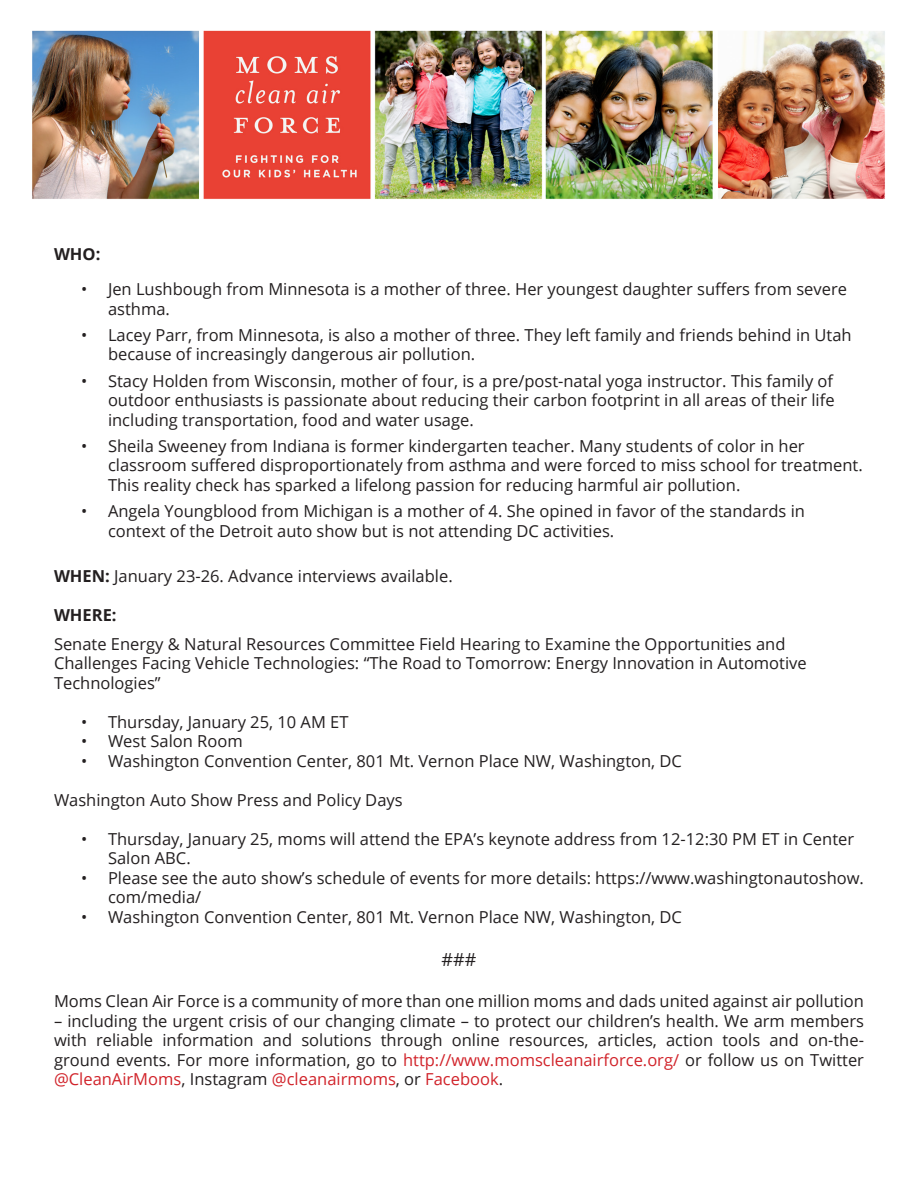
<style>
.page{position:relative;width:918px;height:1188px;background:#fff}
.page>*{position:absolute;margin:0;border:0;box-sizing:border-box;transform-origin:0 0}
.t1{font:18px "Open Sans";color:#231f20}
.t2{font:16.5px/19.5px "Open Sans";color:#231f20}
.t3{font:700 16.5px "Open Sans";color:#231f20}
.s1{font-weight:700}
.s2{color:#d1232a}
</style>
<div class="page">
<img style="left:32px;top:30px;width:853px;height:169px">
<p class="t3" style="left:54px;top:242px;width:48px">WHO:</p>
<p class="t2" style="left:108px;top:279px;width:741px;text-indent:-27px">• Jen Lushbough from Minnesota is a mother of three. Her youngest daughter suffers from severe asthma.</p>
<p class="t2" style="left:108px;top:325px;width:745px;text-indent:-27px">• Lacey Parr, from Minnesota, is also a mother of three. They left family and friends behind in Utah because of increasingly dangerous air pollution.</p>
<p class="t2" style="left:108px;top:371px;width:728px;text-align:justify;text-indent:-27px">• Stacy Holden from Wisconsin, mother of four, is a pre/post-natal yoga instructor. This family of outdoor enthusiasts is passionate about reducing their carbon footprint in all areas of their life including transportation, food and water usage.</p>
<p class="t2" style="left:108px;top:436px;width:756px;text-indent:-27px">• Sheila Sweeney from Indiana is former kindergarten teacher. Many students of color in her classroom suffered disproportionately from asthma and were forced to miss school for treatment.<br>This reality check has sparked a lifelong passion for reducing harmful air pollution.</p>
<p class="t2" style="left:108px;top:501px;width:699px;text-indent:-27px">• Angela Youngblood from Michigan is a mother of 4. She opined in favor of the standards in context of the Detroit auto show but is not attending DC activities.</p>
<p class="t2" style="left:54px;top:566px;width:400px"><span class="s1">WHEN:</span> January 23-26. Advance interviews available.</p>
<p class="t3" style="left:54px;top:604px;width:64px">WHERE:</p>
<p class="t2" style="left:54px;top:634px;width:754px">Senate Energy &amp; Natural Resources Committee Field Hearing to Examine the Opportunities and<br>Challenges Facing Vehicle Technologies: “The Road to Tomorrow: Energy Innovation in Automotive<br>Technologies”</p>
<p class="t2" style="left:81px;top:712px;width:269px">• Thursday, January 25, 10 AM ET</p>
<p class="t2" style="left:81px;top:731px;width:163px">• West Salon Room</p>
<p class="t2" style="left:81px;top:751px;width:603px">• Washington Convention Center, 801 Mt. Vernon Place NW, Washington, DC</p>
<p class="t2" style="left:54px;top:790px;width:350px">Washington Auto Show Press and Policy Days</p>
<p class="t2" style="left:108px;top:829px;width:748px;text-indent:-27px">• Thursday, January 25, moms will attend the EPA’s keynote address from 12-12:30 PM ET in Center<br>Salon ABC.</p>
<p class="t2" style="left:108px;top:868px;width:758px;text-indent:-27px">• Please see the auto show’s schedule of events for more details: https://www.washingtonautoshow. com/media/</p>
<p class="t2" style="left:81px;top:907px;width:603px">• Washington Convention Center, 801 Mt. Vernon Place NW, Washington, DC</p>
<p class="t1" style="left:442px;top:947px;width:36px">###</p>
<p class="t2" style="left:54px;top:991px;width:812px">Moms Clean Air Force is a community of more than one million moms and dads united against air pollution</p>
<p class="t2" style="left:54px;top:1011px;width:812px;text-align:justify">– including the urgent crisis of our changing climate – to protect our children’s health. We arm members with reliable information and solutions through online resources, articles, action tools and on-the&shy;ground events. For more information, go to <span class="s2">http://www.momscleanairforce.org/</span> or follow us on Twitter <span class="s2">@CleanAirMoms</span>, Instagram <span class="s2">@cleanairmoms</span>, or <span class="s2">Facebook</span>.</p>
</div>
